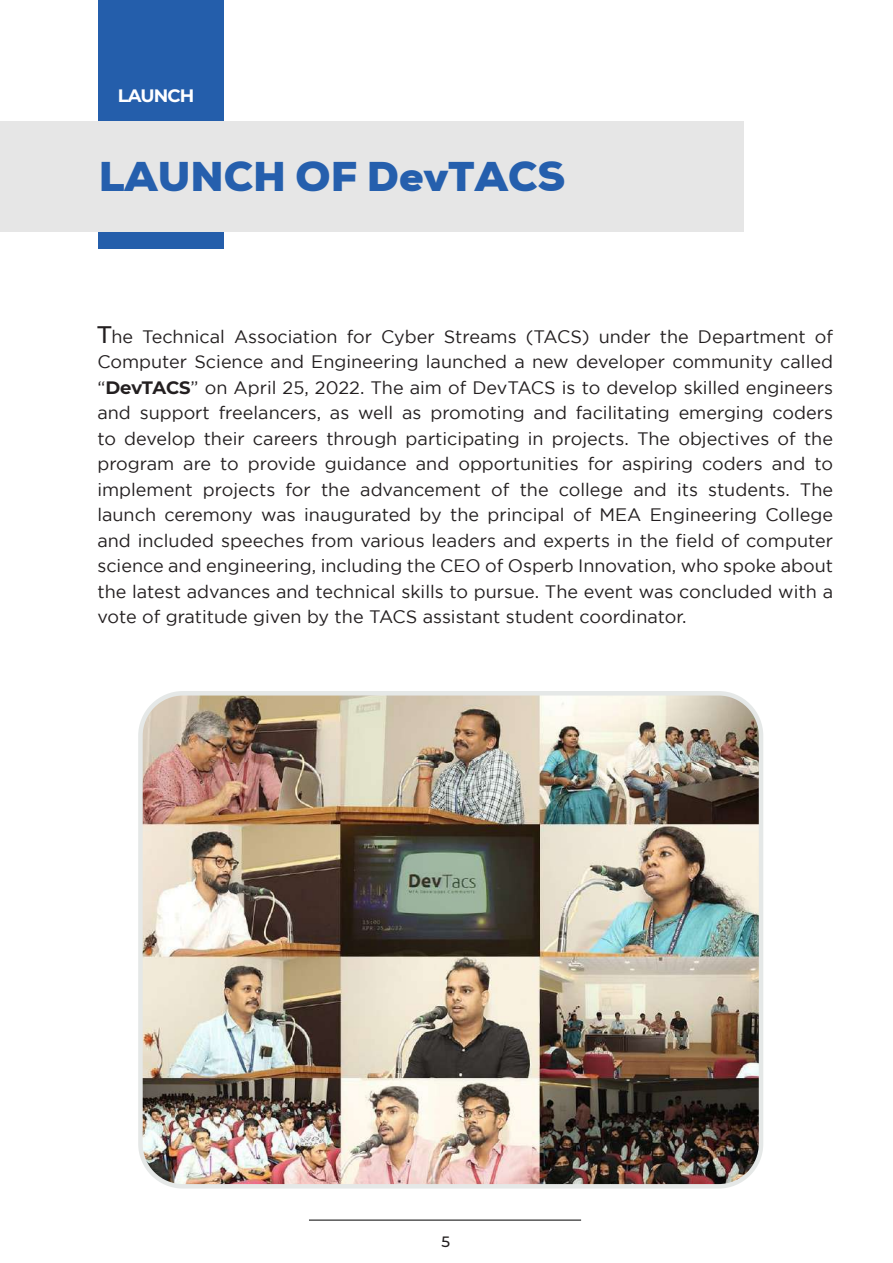
<style>
.page{position:relative;width:893px;height:1263px;background:#fff}
.page>*{position:absolute;margin:0;border:0;box-sizing:border-box;transform-origin:0 0}
.t1{font:900 40.5px "Nexa";color:#255fad}
.t2{font:18px/25.5px "Gotham";color:#231f20;text-align:justify}
.t3{font:700 18px "Montserrat";letter-spacing:-.05em;color:#fff}
.t4{font:500 15px "Montserrat";color:#231f20}
.s1{font-family:"Montserrat";font-weight:500;font-size:24px}
.s2{font-family:"Montserrat";font-weight:700}
</style>
<div class="page">
<hr style="left:309px;top:1220px;width:272px;height:1px;background:#000">
<div style="left:98px;top:0;width:126px;height:249px;background:#245eab"></div>
<div style="left:0;top:121px;width:744px;height:111px;background:#e6e6e6"></div>
<img style="left:143px;top:696px;width:615px;height:487px">
<div style="left:138px;top:691px;width:625px;height:497px;border:4px solid #e5e8e7;border-radius:43px"></div>
<p class="t3" style="left:118px;top:84px;width:78px">LAUNCH</p>
<h1 class="t1" style="left:99px;top:149px;width:468px">LAUNCH OF DevTACS</h1>
<p class="t2" style="left:97px;top:323px;width:737px"><span class="s1">T</span>he Technical Association for Cyber Streams (TACS) under the Department of Computer Science and Engineering launched a new developer community called “<span class="s2">DevTACS</span>” on April 25, 2022. The aim of DevTACS is to develop skilled engineers and support freelancers, as well as promoting and facilitating emerging coders to develop their careers through participating in projects. The objectives of the program are to provide guidance and opportunities for aspiring coders and to implement projects for the advancement of the college and its students. The launch ceremony was inaugurated by the principal of MEA Engineering College and included speeches from various leaders and experts in the field of computer science and engineering, including the CEO of Osperb Innovation, who spoke about the latest advances and technical skills to pursue. The event was concluded with a vote of gratitude given by the TACS assistant student coordinator.</p>
<p class="t4" style="left:441px;top:1232px;width:10px">5</p>
</div>
